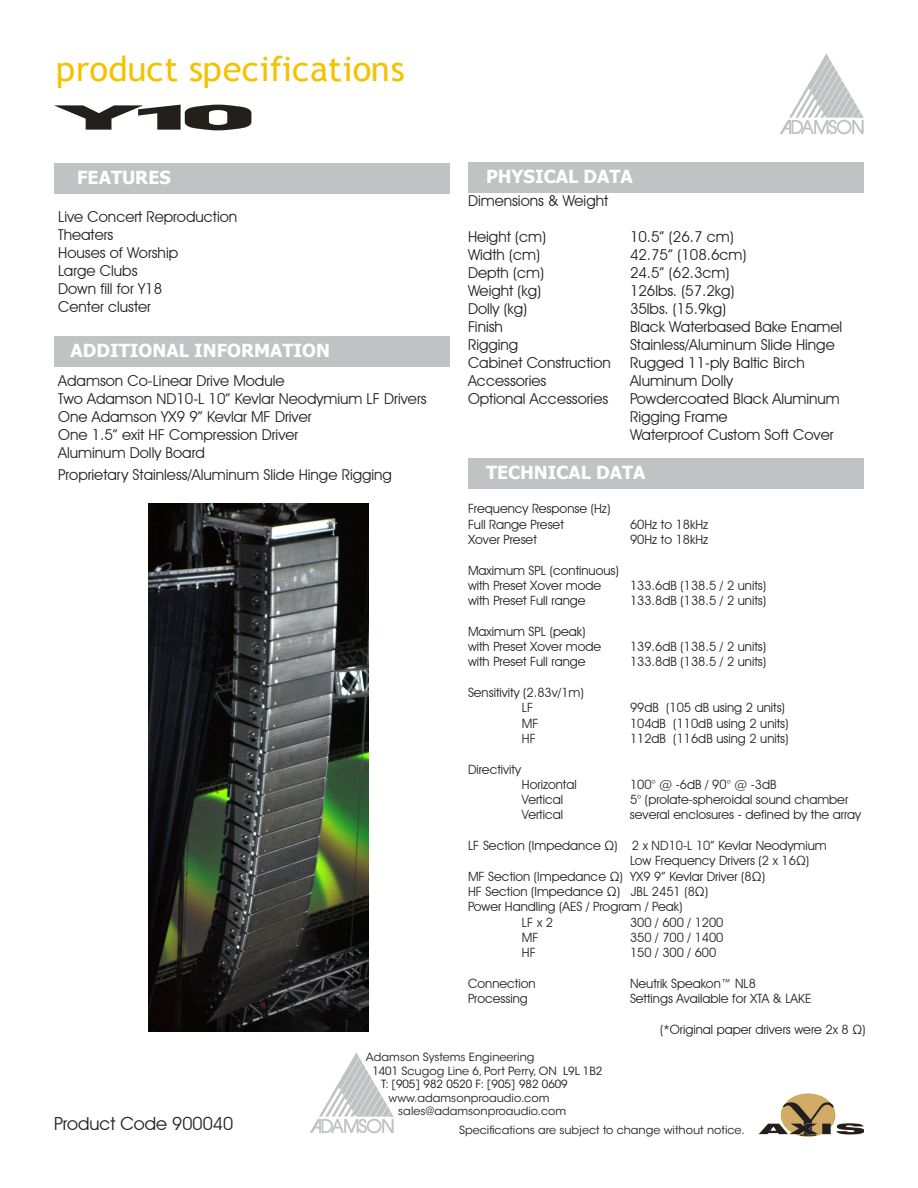
<style>
.page{position:relative;width:918px;height:1188px;background:#fff}
.page>*{position:absolute;margin:0;border:0;box-sizing:border-box;transform-origin:0 0}
.t1{font:34.65px "Trebuchet MS";letter-spacing:.005em;color:#f4c200}
.t2{font:700 18px "Tahoma";color:#fff}
.t3{font:18px "Avant Garde IT Cby BT";color:#231f20}
.t4{font:15px/18px "Avant Garde IT Cby BT";color:#231f20}
.t5{font:12.75px/15.3px "Avant Garde IT Cby BT";color:#231f20;text-align:center}
.t6{font:11.25px "ITC Avant Garde Std";color:#231f20}
</style>
<div class="page">
<img style="left:781px;top:54px;width:83px;height:81px">
<img style="left:310px;top:1053px;width:84px;height:81px">
<div style="left:54px;top:336px;width:396px;height:30px;background:#c1c2c4"></div>
<div style="left:54px;top:163px;width:396px;height:31px;background:#c1c2c4"></div>
<div style="left:468px;top:458px;width:396px;height:31px;background:#c1c2c4"></div>
<div style="left:468px;top:162px;width:396px;height:30px;background:#c1c2c4"></div>
<svg style="left:54px;top:105px;width:197px;height:25px"></svg>
<img style="left:148px;top:503px;width:220px;height:528px">
<img style="left:759px;top:1094px;width:105px;height:42px">
<h1 class="t1" style="left:56px;top:48px;width:351px">product specifications</h1>
<p class="t2" style="left:77px;top:165px;width:95px">FEATURES</p>
<p class="t2" style="left:486px;top:164px;width:148px">PHYSICAL DATA</p>
<p class="t4" style="left:58px;top:207px;width:181px">Live Concert Reproduction</p>
<p class="t4" style="left:58px;top:225px;width:57px">Theaters</p>
<p class="t4" style="left:58px;top:243px;width:121px">Houses of Worship</p>
<p class="t4" style="left:58px;top:261px;width:81px">Large Clubs</p>
<p class="t4" style="left:58px;top:279px;width:105px">Down fill for Y18</p>
<p class="t4" style="left:58px;top:297px;width:94px">Center cluster</p>
<p class="t2" style="left:71px;top:338px;width:261px">ADDITIONAL INFORMATION</p>
<p class="t4" style="left:58px;top:372px;width:228px">Adamson Co-Linear Drive Module</p>
<p class="t4" style="left:58px;top:390px;width:370px">Two Adamson ND10-L 10” Kevlar Neodymium LF Drivers</p>
<p class="t4" style="left:58px;top:408px;width:255px">One Adamson YX9 9” Kevlar MF Driver</p>
<p class="t4" style="left:58px;top:426px;width:242px">One 1.5” exit HF Compression Driver</p>
<p class="t4" style="left:58px;top:442px;width:335px;line-height:21.6px">Aluminum Dolly Board<br>Proprietary Stainless/Aluminum Slide Hinge Rigging</p>
<p class="t4" style="left:468px;top:192px;width:142px">Dimensions &amp; Weight</p>
<p class="t4" style="left:468px;top:228px;width:80px">Height (cm)</p>
<p class="t4" style="left:630px;top:228px;width:105px">10.5” (26.7 cm)</p>
<p class="t4" style="left:468px;top:246px;width:74px">Width (cm)</p>
<p class="t4" style="left:630px;top:246px;width:118px">42.75” (108.6cm)</p>
<p class="t4" style="left:468px;top:264px;width:78px">Depth (cm)</p>
<p class="t4" style="left:630px;top:264px;width:101px">24.5” (62.3cm)</p>
<p class="t4" style="left:468px;top:282px;width:75px">Weight (kg)</p>
<p class="t4" style="left:630px;top:282px;width:106px">126lbs. (57.2kg)</p>
<p class="t4" style="left:468px;top:300px;width:61px">Dolly (kg)</p>
<p class="t4" style="left:630px;top:300px;width:98px">35lbs. (15.9kg)</p>
<p class="t4" style="left:468px;top:318px;width:36px">Finish</p>
<p class="t4" style="left:630px;top:318px;width:214px">Black Waterbased Bake Enamel</p>
<p class="t4" style="left:468px;top:336px;width:52px">Rigging</p>
<p class="t4" style="left:630px;top:336px;width:206px">Stainless/Aluminum Slide Hinge</p>
<p class="t4" style="left:468px;top:354px;width:144px">Cabinet Construction</p>
<p class="t4" style="left:630px;top:354px;width:176px">Rugged 11-ply Baltic Birch</p>
<p class="t4" style="left:468px;top:372px;width:80px">Accessories</p>
<p class="t4" style="left:630px;top:372px;width:105px">Aluminum Dolly</p>
<p class="t4" style="left:468px;top:390px;width:142px">Optional Accessories</p>
<p class="t4" style="left:630px;top:390px;width:211px">Powdercoated Black Aluminum<br>Rigging Frame</p>
<p class="t4" style="left:630px;top:426px;width:205px">Waterproof Custom Soft Cover</p>
<p class="t2" style="left:486px;top:459px;width:161px">TECHNICAL DATA</p>
<p class="t5" style="left:468px;top:501px;width:144px">Frequency Response (Hz)</p>
<p class="t5" style="left:468px;top:516px;width:97px">Full Range Preset</p>
<p class="t5" style="left:630px;top:516px;width:80px">60Hz to 18kHz</p>
<p class="t5" style="left:468px;top:532px;width:70px">Xover Preset</p>
<p class="t5" style="left:630px;top:532px;width:80px">90Hz to 18kHz</p>
<p class="t5" style="left:468px;top:562px;width:152px">Maximum SPL (continuous)</p>
<p class="t5" style="left:468px;top:578px;width:135px">with Preset Xover mode</p>
<p class="t5" style="left:630px;top:578px;width:138px">133.6dB (138.5 / 2 units)</p>
<p class="t5" style="left:468px;top:593px;width:119px">with Preset Full range</p>
<p class="t5" style="left:630px;top:593px;width:138px">133.8dB (138.5 / 2 units)</p>
<p class="t5" style="left:468px;top:624px;width:119px">Maximum SPL (peak)</p>
<p class="t5" style="left:468px;top:639px;width:135px">with Preset Xover mode</p>
<p class="t5" style="left:630px;top:639px;width:138px">139.6dB (138.5 / 2 units)</p>
<p class="t5" style="left:468px;top:654px;width:119px">with Preset Full range</p>
<p class="t5" style="left:630px;top:654px;width:138px">133.8dB (138.5 / 2 units)</p>
<p class="t5" style="left:468px;top:685px;width:117px">Sensitivity (2.83v/1m)<br>LF</p>
<p class="t5" style="left:630px;top:700px;width:157px">99dB (105 dB using 2 units)</p>
<p class="t5" style="left:522px;top:715px;width:18px">MF</p>
<p class="t5" style="left:630px;top:715px;width:160px">104dB (110dB using 2 units)</p>
<p class="t5" style="left:522px;top:731px;width:15px">HF</p>
<p class="t5" style="left:630px;top:731px;width:160px">112dB (116dB using 2 units)</p>
<p class="t5" style="left:468px;top:761px;width:54px">Directivity</p>
<p class="t5" style="left:522px;top:777px;width:56px">Horizontal</p>
<p class="t5" style="left:630px;top:777px;width:148px">100° @ -6dB / 90° @ -3dB</p>
<p class="t5" style="left:522px;top:792px;width:43px">Vertical</p>
<p class="t5" style="left:630px;top:792px;width:220px">5° (prolate-spheroidal sound chamber</p>
<p class="t5" style="left:522px;top:807px;width:43px">Vertical</p>
<p class="t5" style="left:630px;top:807px;width:233px">several enclosures - defined by the array</p>
<p class="t5" style="left:468px;top:838px;width:360px">LF Section (Impedance Ω) 2 x ND10-L 10” Kevlar Neodymium</p>
<p class="t5" style="left:630px;top:853px;width:181px">Low Frequency Drivers (2 x 16Ω)</p>
<p class="t5" style="left:468px;top:868px;width:299px">MF Section (Impedance Ω) YX9 9” Kevlar Driver (8Ω)</p>
<p class="t5" style="left:468px;top:884px;width:242px;text-align:left">HF Section (Impedance Ω) JBL 2451 (8Ω)<br>Power Handling (AES / Program / Peak)</p>
<p class="t5" style="left:522px;top:914px;width:33px">LF x 2</p>
<p class="t5" style="left:630px;top:914px;width:95px">300 / 600 / 1200</p>
<p class="t5" style="left:522px;top:930px;width:18px">MF</p>
<p class="t5" style="left:630px;top:930px;width:95px">350 / 700 / 1400</p>
<p class="t5" style="left:522px;top:945px;width:15px">HF</p>
<p class="t5" style="left:630px;top:945px;width:88px">150 / 300 / 600</p>
<p class="t5" style="left:468px;top:975px;width:69px">Connection</p>
<p class="t5" style="left:630px;top:975px;width:127px">Neutrik Speakon™ NL8</p>
<p class="t5" style="left:468px;top:991px;width:61px">Processing</p>
<p class="t5" style="left:630px;top:991px;width:183px">Settings Available for XTA &amp; LAKE</p>
<p class="t5" style="left:660px;top:1021px;width:207px">(*Original paper drivers were 2x 8 Ω)</p>
<h2 class="t3" style="left:54px;top:1113px;width:181px">Product Code 900040</h2>
<p class="t6" style="left:366px;top:1050px;width:170px">Adamson Systems Engineering</p>
<p class="t6" style="left:372px;top:1064px;width:232px">1401 Scugog Line 6, Port Perry, ON L9L 1B2</p>
<p class="t6" style="left:381px;top:1077px;width:188px">T: [905] 982 0520 F: [905] 982 0609</p>
<p class="t6" style="left:389px;top:1091px;width:162px">www.adamsonproaudio.com</p>
<p class="t6" style="left:398px;top:1104px;width:170px">sales@adamsonproaudio.com</p>
<p class="t6" style="left:459px;top:1123px;width:287px">Specifications are subject to change without notice.</p>
</div>
